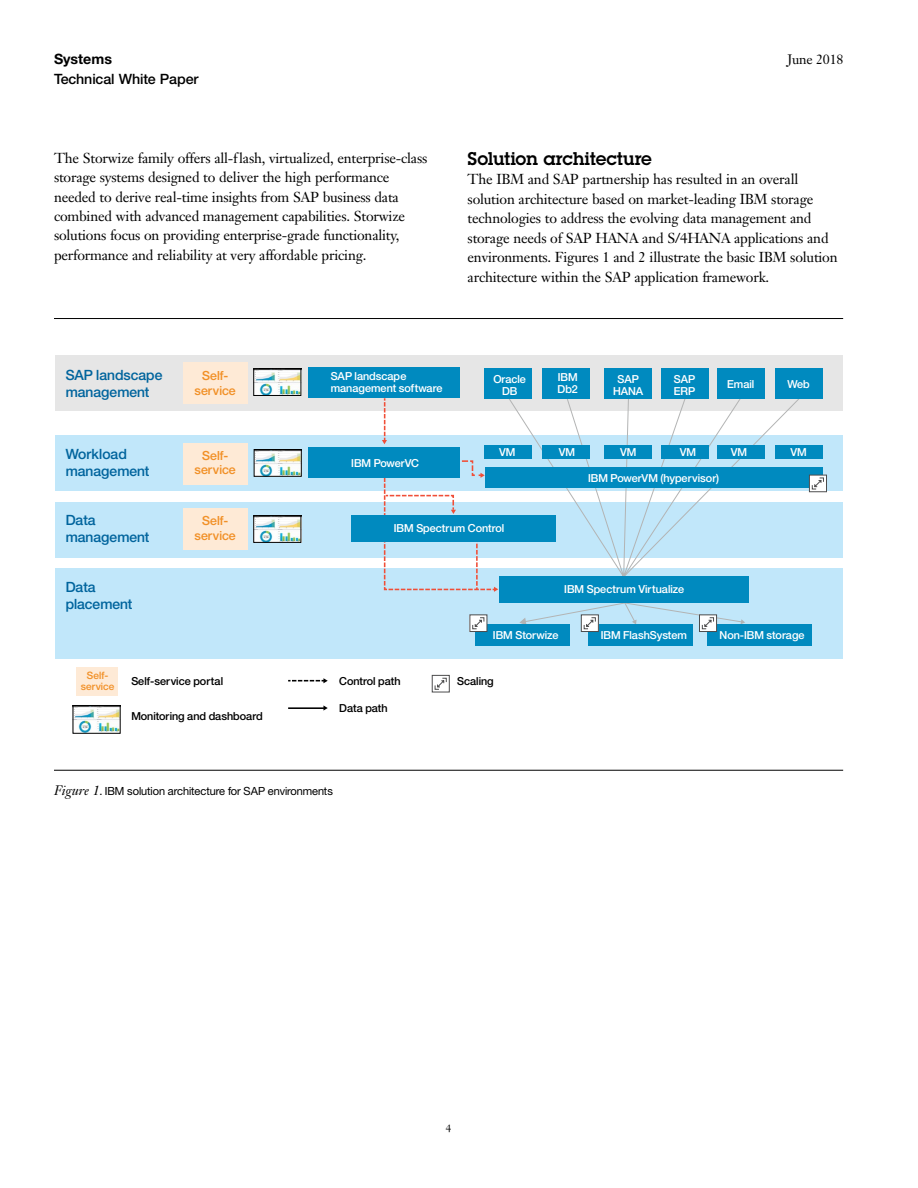
<style>
.page{position:relative;width:918px;height:1188px;background:#fff}
.page>*{position:absolute;margin:0;border:0;box-sizing:border-box;transform-origin:0 0}
.t1{font:600 18px "Lubalinfor IBM";color:#000}
.t2{font:14.25px/19.5px "Janson Text LT Pro";letter-spacing:-.015em;color:#000}
.t3{font:500 14.25px "Helvetica Neue";letter-spacing:-.01em;color:#000}
.t4{font:700 14.25px "Helvetica Neue";color:#000}
.t5{font:500 14.1px/17px "Helv Neuefor IBM";color:#00649d}
.t6{font:13.5px "Janson Text LT Pro";letter-spacing:-.015em;color:#000}
.t7{font:500 12.6px/14.2px "Helv Neuefor IBM";letter-spacing:.005em;color:#f19027;text-align:center}
.t8{font:11.25px "Helv Neuefor IBM";letter-spacing:-.005em;color:#000}
.t9{font:500 11.1px/12px "Helv Neuefor IBM";color:#fff}
.t10{font:500 11.1px "Helv Neuefor IBM";color:#000}
.t11{font:10.5px "Janson Text LT Pro";color:#000}
.t12{font:500 10.2px/11.6px "Helv Neuefor IBM";letter-spacing:.005em;color:#f19027;text-align:center}
.s1{font-family:"Janson Text LT Pro";font-style:italic;font-size:13.5px}
</style>
<div class="page">
<hr style="left:54px;top:318px;width:789px;height:1px;background:#000">
<hr style="left:54px;top:770px;width:789px;height:1px;background:#000">
<div style="left:55px;top:435px;width:787px;height:56px;background:#c1e7fa"></div>
<div style="left:55px;top:502px;width:787px;height:56px;background:#c1e7fa"></div>
<div style="left:55px;top:568px;width:787px;height:90px;background:#c1e7fa"></div>
<div style="left:55px;top:355px;width:787px;height:56px;background:#e6e6e6"></div>
<svg style="left:382px;top:398px;width:5px;height:46px"></svg>
<svg style="left:384px;top:460px;width:101px;height:55px"></svg>
<svg style="left:323px;top:705px;width:5px;height:6px"></svg>
<svg style="left:383px;top:542px;width:115px;height:50px"></svg>
<div style="left:309px;top:367px;width:151px;height:30px;background:#008abf"></div>
<div style="left:485px;top:369px;width:47px;height:30px;background:#008abf"></div>
<div style="left:543px;top:369px;width:47px;height:30px;background:#008abf"></div>
<div style="left:604px;top:369px;width:48px;height:30px;background:#008abf"></div>
<div style="left:661px;top:369px;width:48px;height:30px;background:#008abf"></div>
<div style="left:717px;top:369px;width:48px;height:30px;background:#008abf"></div>
<div style="left:775px;top:369px;width:48px;height:30px;background:#008abf"></div>
<div style="left:309px;top:448px;width:151px;height:30px;background:#008abf"></div>
<div style="left:351px;top:515px;width:204px;height:27px;background:#008abf"></div>
<div style="left:499px;top:576px;width:250px;height:27px;background:#008abf"></div>
<div style="left:476px;top:625px;width:94px;height:21px;background:#008abf"></div>
<div style="left:588px;top:625px;width:105px;height:21px;background:#008abf"></div>
<div style="left:708px;top:625px;width:104px;height:21px;background:#008abf"></div>
<div style="left:485px;top:467px;width:337px;height:20px;background:#008abf"></div>
<div style="left:485px;top:445px;width:47px;height:14px;background:#008abf"></div>
<div style="left:775px;top:445px;width:48px;height:14px;background:#008abf"></div>
<svg style="left:431px;top:675px;width:19px;height:18px"></svg>
<svg style="left:809px;top:474px;width:18px;height:19px"></svg>
<svg style="left:469px;top:614px;width:19px;height:18px"></svg>
<svg style="left:508px;top:396px;width:293px;height:236px"></svg>
<div style="left:183px;top:363px;width:65px;height:41px;background:#feead6"></div>
<div style="left:183px;top:443px;width:65px;height:41px;background:#feead6"></div>
<div style="left:183px;top:509px;width:65px;height:41px;background:#feead6"></div>
<div style="left:76px;top:667px;width:42px;height:28px;background:#feead6"></div>
<hr style="left:288px;top:707px;width:36px;height:2px;background:#000">
<svg style="left:288px;top:678px;width:40px;height:5px"></svg>
<img style="left:75px;top:707px;width:43px;height:24px">
<div style="left:73px;top:705px;width:47px;height:28px;border:1px solid #000"></div>
<img style="left:256px;top:371px;width:43px;height:23px">
<div style="left:254px;top:369px;width:47px;height:27px;border:1px solid #000"></div>
<img style="left:256px;top:451px;width:43px;height:23px">
<div style="left:254px;top:449px;width:47px;height:27px;border:1px solid #000"></div>
<img style="left:256px;top:518px;width:43px;height:22px">
<p class="t4" style="left:54px;top:51px;width:60px">Systems</p>
<p class="t6" style="left:787px;top:50px;width:58px">June 2018</p>
<p class="t3" style="left:54px;top:70px;width:146px">Technical White Paper</p>
<p class="t2" style="left:54px;top:148px;width:375px">The Storwize family offers all-flash, virtualized, enterprise-class storage systems designed to deliver the high performance needed to derive real-time insights from SAP business data combined with advanced management capabilities. Storwize solutions focus on providing enterprise-grade functionality, performance and reliability at very affordable pricing.</p>
<h2 class="t1" style="left:468px;top:146px;width:186px">Solution architecture</h2>
<p class="t2" style="left:468px;top:170px;width:372px">The IBM and SAP partnership has resulted in an overall solution architecture based on market-leading IBM storage technologies to address the evolving data management and storage needs of SAP HANA and S/4HANA applications and environments. Figures 1 and 2 illustrate the basic IBM solution architecture within the SAP application framework.</p>
<p class="t5" style="left:66px;top:366px;width:98px">SAP landscape management</p>
<p class="t9" style="left:331px;top:370px;width:113px">SAP landscape management software</p>
<p class="t7" style="left:195px;top:369px;width:43px">Self&shy;service</p>
<p class="t9" style="left:493px;top:373px;width:34px;text-align:center">Oracle<br>DB</p>
<p class="t9" style="left:558px;top:371px;width:22px">IBM<br>Db2</p>
<p class="t9" style="left:674px;top:373px;width:23px">SAP<br>ERP</p>
<p class="t9" style="left:727px;top:378px;width:29px">Email</p>
<p class="t9" style="left:787px;top:378px;width:24px">Web</p>
<p class="t9" style="left:613px;top:373px;width:32px;text-align:center">SAP<br>HANA</p>
<p class="t5" style="left:66px;top:445px;width:85px">Workload management</p>
<p class="t5" style="left:66px;top:511px;width:85px">Data management</p>
<p class="t5" style="left:66px;top:578px;width:68px">Data placement</p>
<p class="t7" style="left:195px;top:448px;width:43px">Self&shy;service</p>
<p class="t7" style="left:195px;top:514px;width:43px">Self&shy;service</p>
<p class="t9" style="left:351px;top:457px;width:69px">IBM PowerVC</p>
<p class="t9" style="left:499px;top:446px;width:18px">VM</p>
<p class="t9" style="left:559px;top:446px;width:18px">VM</p>
<p class="t9" style="left:620px;top:446px;width:18px">VM</p>
<p class="t9" style="left:680px;top:446px;width:18px">VM</p>
<p class="t9" style="left:731px;top:446px;width:18px">VM</p>
<p class="t9" style="left:791px;top:446px;width:18px">VM</p>
<p class="t9" style="left:588px;top:472px;width:133px">IBM PowerVM (hypervisor)</p>
<p class="t9" style="left:394px;top:522px;width:112px">IBM Spectrum Control</p>
<p class="t9" style="left:564px;top:583px;width:121px">IBM Spectrum Virtualize</p>
<p class="t9" style="left:493px;top:628px;width:67px">IBM Storwize</p>
<p class="t9" style="left:601px;top:628px;width:88px">IBM FlashSystem</p>
<p class="t9" style="left:720px;top:628px;width:86px">Non-IBM storage</p>
<p class="t12" style="left:81px;top:669px;width:35px">Self&shy;service</p>
<p class="t10" style="left:131px;top:674px;width:93px">Self-service portal</p>
<p class="t10" style="left:339px;top:674px;width:63px">Control path</p>
<p class="t10" style="left:457px;top:674px;width:38px">Scaling</p>
<p class="t10" style="left:339px;top:701px;width:50px">Data path</p>
<p class="t10" style="left:131px;top:710px;width:133px">Monitoring and dashboard</p>
<p class="t8" style="left:54px;top:784px;width:280px"><span class="s1">Figure 1</span>. IBM solution architecture for SAP environments</p>
<p class="t11" style="left:446px;top:1122px;width:7px">4</p>
</div>
